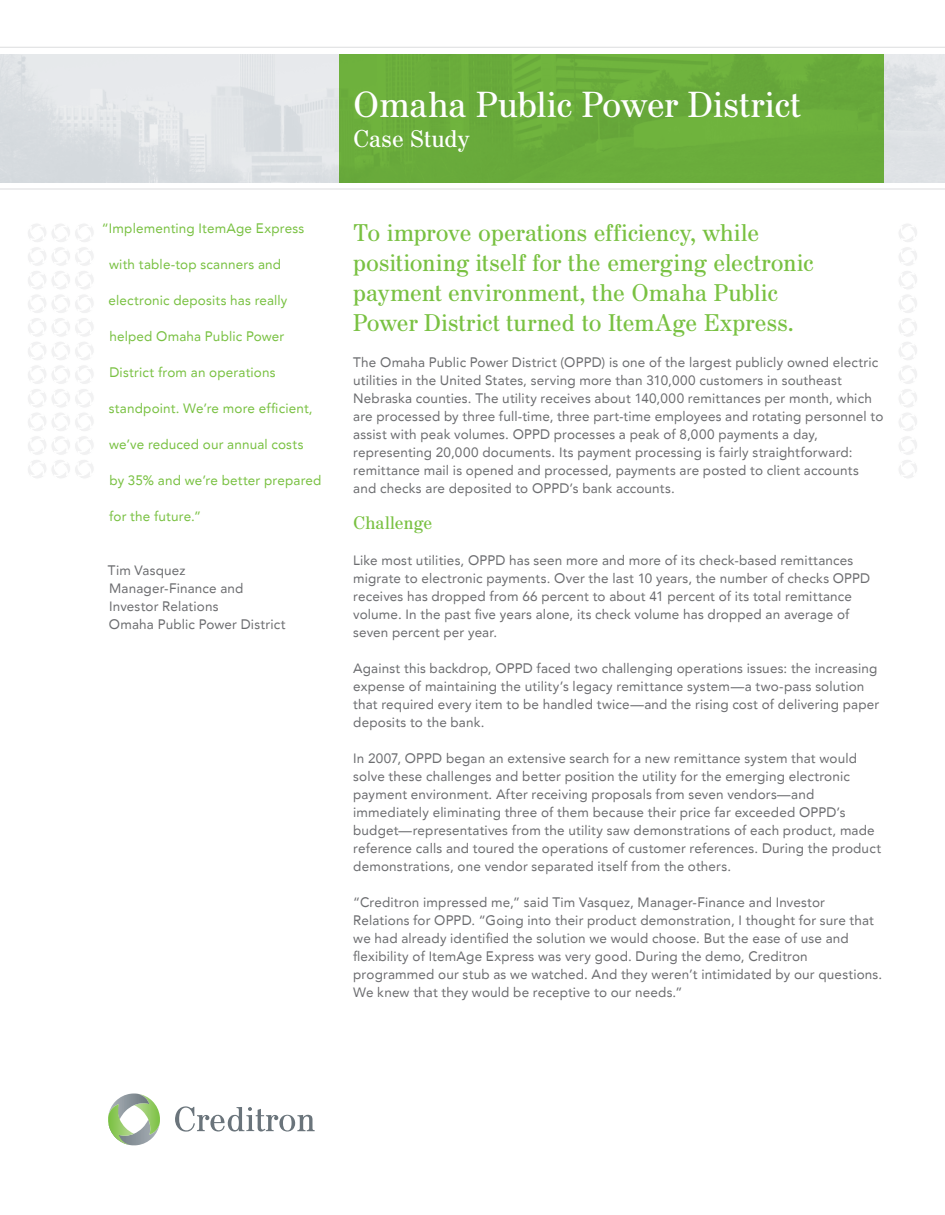
<style>
.page{position:relative;width:945px;height:1215px;background:#fff}
.page>*{position:absolute;margin:0;border:0;box-sizing:border-box;transform-origin:0 0}
.t1{font:36px "Augustea BQ";letter-spacing:-.005em;color:#fff}
.t2{font:24px/30px "Augustea BQ";letter-spacing:-.005em;color:#79c142}
.t3{font:24px "Augustea BQ";color:#fff}
.t4{font:18px "Augustea BQ";letter-spacing:.005em;color:#79c142}
.t5{font:13.5px/18px "Avenir";letter-spacing:.01em;color:#6c6d70}
.t6{font:13.5px "Avenir";letter-spacing:.01em;color:#79c142}
</style>
<div class="page">
<img style="left:0;top:54px;width:945px;height:128px">
<hr style="left:0;top:189px;width:945px;height:1px;background:#dcdddf">
<div style="left:340px;top:54px;width:544px;height:128px;background:#6aac3b"></div>
<hr style="left:0;top:47px;width:945px;height:1px;background:#dcdddf">
<svg style="left:28px;top:224px;width:66px;height:254px"></svg>
<svg style="left:899px;top:224px;width:18px;height:254px"></svg>
<svg style="left:175px;top:1106px;width:140px;height:26px"></svg>
<svg style="left:108px;top:1094px;width:52px;height:51px"></svg>
<p class="t6" style="left:102px;top:220px;width:204px">“Implementing ItemAge Express</p>
<p class="t6" style="left:109px;top:256px;width:174px">with table-top scanners and</p>
<p class="t6" style="left:108px;top:292px;width:181px">electronic deposits has really</p>
<p class="t6" style="left:109px;top:328px;width:176px">helped Omaha Public Power</p>
<p class="t6" style="left:109px;top:364px;width:168px">District from an operations</p>
<p class="t6" style="left:109px;top:400px;width:205px">standpoint. We’re more efficient,</p>
<p class="t6" style="left:109px;top:436px;width:196px">we’ve reduced our annual costs</p>
<p class="t6" style="left:109px;top:472px;width:214px">by 35% and we’re better prepared</p>
<p class="t6" style="left:109px;top:508px;width:93px">for the future.”</p>
<p class="t5" style="left:108px;top:561px;width:179px">Tim Vasquez<br>Manager-Finance and<br>Investor Relations<br>Omaha Public Power District</p>
<h1 class="t1" style="left:353px;top:85px;width:449px">Omaha Public Power District</h1>
<h2 class="t3" style="left:353px;top:125px;width:118px">Case Study</h2>
<h2 class="t2" style="left:353px;top:219px;width:462px">To improve operations efficiency, while positioning itself for the emerging electronic payment environment, the Omaha Public Power District turned to ItemAge Express.</h2>
<p class="t5" style="left:353px;top:354px;width:532px">The Omaha Public Power District (OPPD) is one of the largest publicly owned electric utilities in the United States, serving more than 310,000 customers in southeast Nebraska counties. The utility receives about 140,000 remittances per month, which are processed by three full-time, three part-time employees and rotating personnel to assist with peak volumes. OPPD processes a peak of 8,000 payments a day, representing 20,000 documents. Its payment processing is fairly straightforward: remittance mail is opened and processed, payments are posted to client accounts and checks are deposited to OPPD’s bank accounts.</p>
<h3 class="t4" style="left:353px;top:513px;width:81px">Challenge</h3>
<p class="t5" style="left:353px;top:552px;width:518px">Like most utilities, OPPD has seen more and more of its check-based remittances migrate to electronic payments. Over the last 10 years, the number of checks OPPD receives has dropped from 66 percent to about 41 percent of its total remittance volume. In the past five years alone, its check volume has dropped an average of seven percent per year.</p>
<p class="t5" style="left:353px;top:660px;width:528px">Against this backdrop, OPPD faced two challenging operations issues: the increasing expense of maintaining the utility’s legacy remittance system—a two-pass solution that required every item to be handled twice—and the rising cost of delivering paper deposits to the bank.</p>
<p class="t5" style="left:353px;top:750px;width:529px">In 2007, OPPD began an extensive search for a new remittance system that would solve these challenges and better position the utility for the emerging electronic payment environment. After receiving proposals from seven vendors—and immediately eliminating three of them because their price far exceeded OPPD’s budget—representatives from the utility saw demonstrations of each product, made reference calls and toured the operations of customer references. During the product demonstrations, one vendor separated itself from the others.</p>
<p class="t5" style="left:353px;top:894px;width:531px">“Creditron impressed me,” said Tim Vasquez, Manager-Finance and Investor Relations for OPPD. “Going into their product demonstration, I thought for sure that we had already identified the solution we would choose. But the ease of use and flexibility of ItemAge Express was very good. During the demo, Creditron programmed our stub as we watched. And they weren’t intimidated by our questions.<br>We knew that they would be receptive to our needs.”</p>
</div>
